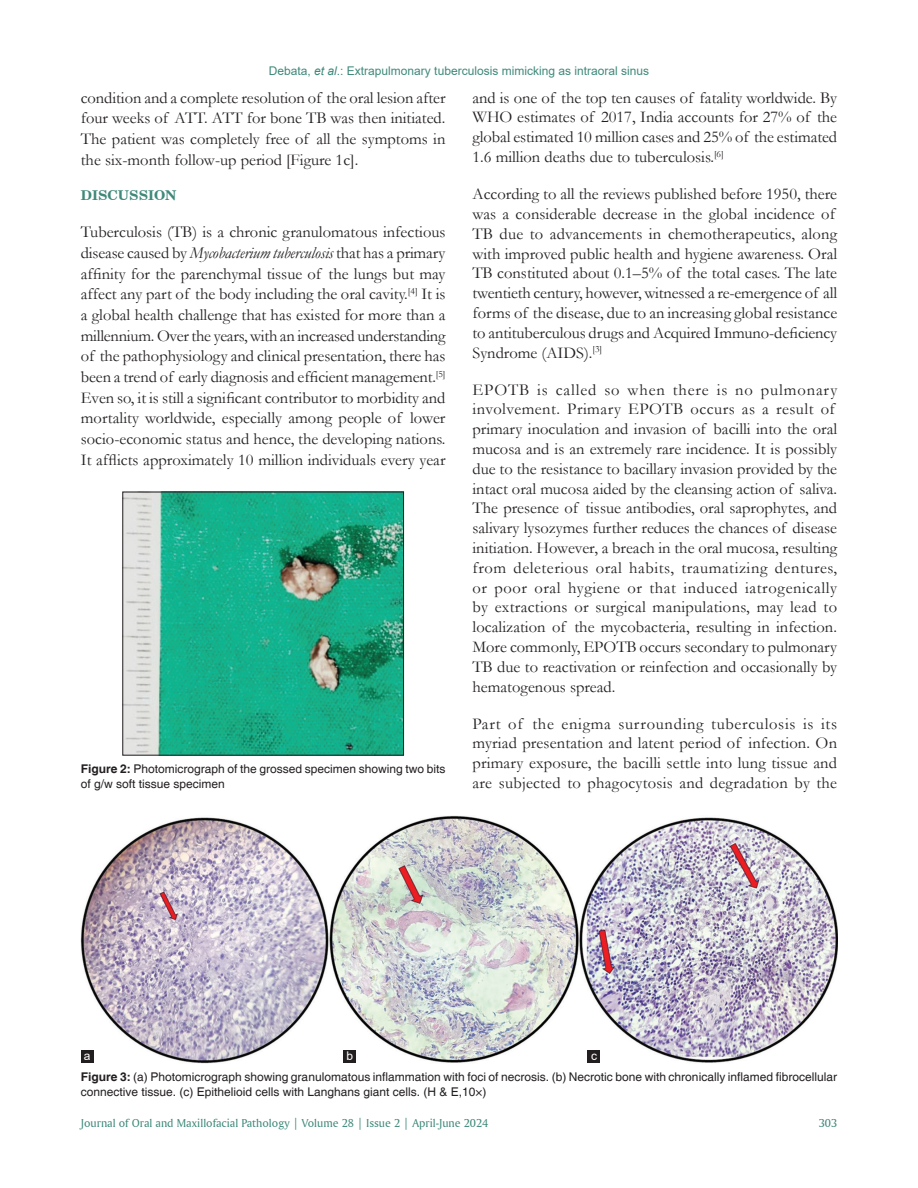
<style>
.page{position:relative;width:918px;height:1188px;background:#fff}
.page>*{position:absolute;margin:0;border:0;box-sizing:border-box;transform-origin:0 0}
.TX{font:16.5px/19.8px "Garamond";color:#231f20;text-align:justify}
.t1{font:700 13.5px "Century Schoolbook BT";color:#3f897a}
.FGC{font:12px/15px "Helvetica";color:#231f20}
.t2{font:12px "Amerigo BT Roman A";color:#3f897a}
.t3{font:12px "Arial";color:#3f897a}
.LABEL{font:12px "Arial";color:#fff}
.s1{font-style:italic}
.s2{font-weight:700}
</style>
<div class="page">
<img style="left:125px;top:494px;width:277px;height:259px">
<img style="left:81px;top:815px;width:756px;height:248px">
<div style="left:81px;top:1050px;width:13px;height:13px;background:#231f20"></div>
<div style="left:344px;top:1050px;width:12px;height:13px;background:#231f20"></div>
<div style="left:588px;top:1050px;width:12px;height:13px;background:#231f20"></div>
<p class="t3" style="left:269px;top:62px;width:382px">Debata, <span class="s1">et al</span>.: Extrapulmonary tuberculosis mimicking as intraoral sinus</p>
<p class="TX" style="left:81px;top:87px;width:366px;line-height:20.7px">condition and a complete resolution of the oral lesion after four weeks of ATT. ATT for bone TB was then initiated.<br>The patient was completely free of all the symptoms in the six‑month follow‑up period [Figure 1c].</p>
<h1 class="t1" style="left:81px;top:186px;width:97px">DISCUSSION</h1>
<p class="TX" style="left:81px;top:221px;width:366px;line-height:20.7px">Tuberculosis (TB) is a chronic granulomatous infectious disease caused by <span class="s1">Mycobacterium tuberculosis</span> that has a primary affinity for the parenchymal tissue of the lungs but may affect any part of the body including the oral cavity.<sup>[4]</sup> It is a global health challenge that has existed for more than a millennium. Over the years, with an increased understanding of the pathophysiology and clinical presentation, there has been a trend of early diagnosis and efficient management.<sup>[5] </sup>Even so, it is still a significant contributor to morbidity and mortality worldwide, especially among people of lower socio‑economic status and hence, the developing nations.<br>It afflicts approximately 10 million individuals every year</p>
<p class="FGC" style="left:81px;top:762px;width:366px"><span class="s2">Figure 2:</span> Photomicrograph of the grossed specimen showing two bits of g/w soft tissue specimen</p>
<p class="TX" style="left:472px;top:87px;width:366px">and is one of the top ten causes of fatality worldwide. By WHO estimates of 2017, India accounts for 27% of the global estimated 10 million cases and 25% of the estimated 1.6 million deaths due to tuberculosis.<sup>[6]</sup></p>
<p class="TX" style="left:472px;top:184px;width:366px;text-align:left">According to all the reviews published before 1950, there was a considerable decrease in the global incidence of TB due to advancements in chemotherapeutics, along with improved public health and hygiene awareness. Oral TB constituted about 0.1–5% of the total cases. The late twentieth century, however, witnessed a re‑emergence of all forms of the disease, due to an increasing global resistance to antituberculous drugs and Acquired Immuno‑deficiency Syndrome (AIDS).<sup>[3]</sup></p>
<p class="TX" style="left:472px;top:379px;width:366px;text-align:left">EPOTB is called so when there is no pulmonary involvement. Primary EPOTB occurs as a result of primary inoculation and invasion of bacilli into the oral mucosa and is an extremely rare incidence. It is possibly due to the resistance to bacillary invasion provided by the intact oral mucosa aided by the cleansing action of saliva.<br>The presence of tissue antibodies, oral saprophytes, and salivary lysozymes further reduces the chances of disease initiation. However, a breach in the oral mucosa, resulting from deleterious oral habits, traumatizing dentures, or poor oral hygiene or that induced iatrogenically by extractions or surgical manipulations, may lead to localization of the mycobacteria, resulting in infection.<br>More commonly, EPOTB occurs secondary to pulmonary TB due to reactivation or reinfection and occasionally by hematogenous spread.</p>
<p class="TX" style="left:472px;top:713px;width:366px">Part of the enigma surrounding tuberculosis is its myriad presentation and latent period of infection. On primary exposure, the bacilli settle into lung tissue and are subjected to phagocytosis and degradation by the</p>
<p class="LABEL" style="left:84px;top:1047px;width:8px">a</p>
<p class="LABEL" style="left:347px;top:1047px;width:8px">b</p>
<p class="LABEL" style="left:591px;top:1047px;width:7px">c</p>
<p class="FGC" style="left:81px;top:1070px;width:758px"><span class="s2">Figure 3:</span> (a) Photomicrograph showing granulomatous inflammation with foci of necrosis. (b) Necrotic bone with chronically inflamed fibrocellular connective tissue. (c) Epithelioid cells with Langhans giant cells. (H &amp; E,10×)</p>
<p class="t2" style="left:81px;top:1116px;width:409px">Journal of Oral and Maxillofacial Pathology | Volume 28 | Issue 2 | April-June 2024</p>
<p class="t2" style="left:819px;top:1116px;width:20px">303</p>
</div>
